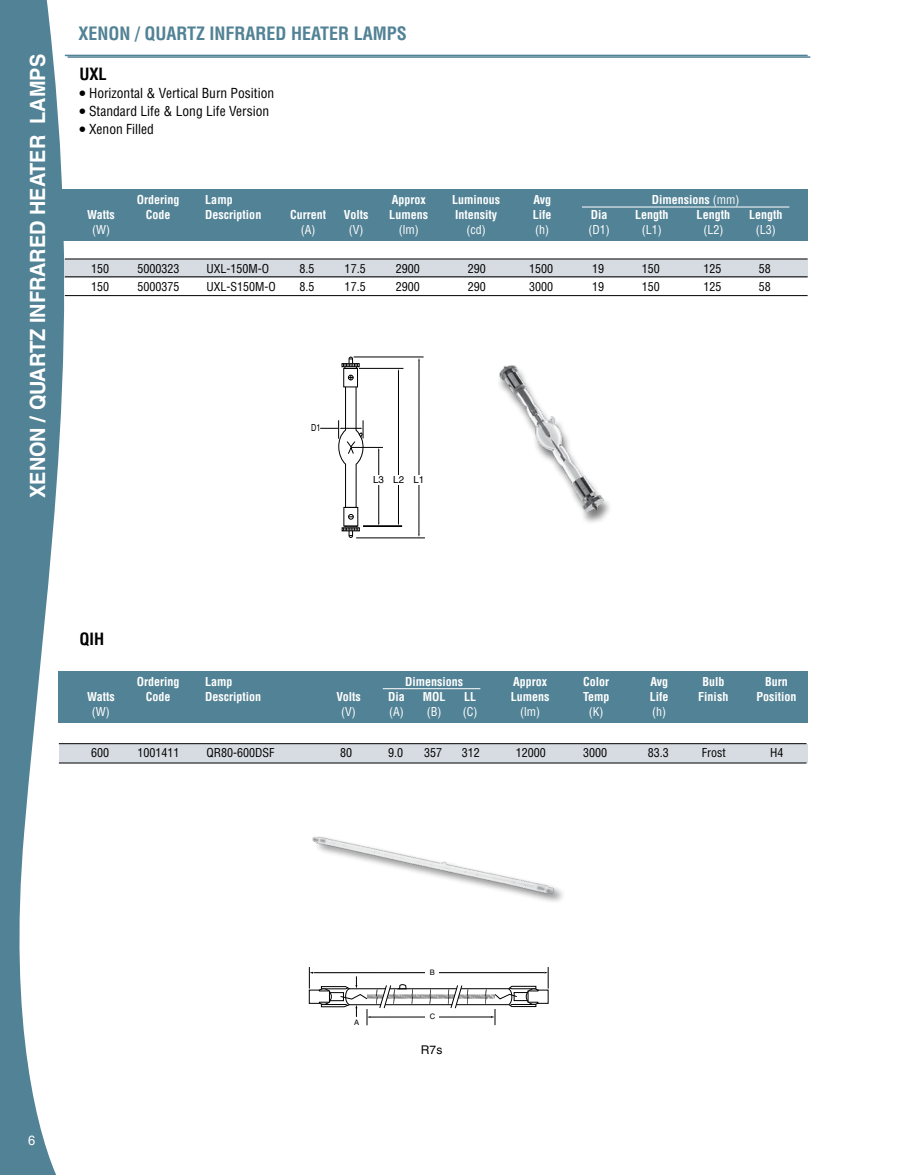
<style>
.page{position:relative;width:905px;height:1175px;background:#fff}
.page>*{position:absolute;margin:0;border:0;box-sizing:border-box;transform-origin:0 0}
.t1{font:700 21px "Helvetica LT Std";color:#fff;scale:.95 1}
.t2{font:700 condensed 18px "Helvetica LT Std";color:#528295}
.t3{font:700 condensed 16.5px "Helvetica LT Std";color:#000}
.t4{font:condensed 13.5px "Helvetica LT Std";color:#000}
.t5{font:13.5px "Helvetica LT Std";color:#fff;scale:.95 1}
.t6{font:700 condensed 12px "Helvetica LT Std";color:#fff}
.t7{font:condensed 12px "Helvetica LT Std";color:#000}
.t8{font:condensed 12px "Helvetica LT Std";color:#fff}
.t9{font:12px "Helvetica LT Std";color:#000}
.t10{font:9.75px "Helvetica LT Std";color:#000}
.t11{font:9.75px "Helvetica LT Std";color:#000;scale:.75 1}
.t12{font:7.5px "Helvetica LT Std";color:#000}
.s1{font-size:18px}
.s2{font-weight:400}
</style>
<div class="page">
<hr style="left:68px;top:56px;width:742px;height:2px;background:#528295">
<svg style="left:0;top:0;width:88px;height:1174px;fill:#528295"></svg>
<hr style="left:65px;top:55px;width:742px;height:1px;background:#528295">
<div style="left:58px;top:189px;width:749px;height:52px;background:#528295"></div>
<div style="left:58px;top:671px;width:749px;height:52px;background:#528295"></div>
<div style="left:65px;top:259px;width:742px;height:19px;background:#d6dce1"></div>
<div style="left:59px;top:744px;width:748px;height:18px;background:#d6dce1"></div>
<hr style="left:65px;top:258px;width:742px;height:1px;background:#000">
<hr style="left:59px;top:743px;width:747px;height:1px;background:#000">
<hr style="left:65px;top:276px;width:742px;height:1px;background:#000">
<hr style="left:65px;top:295px;width:742px;height:1px;background:#000">
<hr style="left:59px;top:762px;width:747px;height:1px;background:#000">
<hr style="left:582px;top:207px;width:207px;height:1px;background:#fff">
<hr style="left:383px;top:688px;width:97px;height:1px;background:#fff">
<img style="left:280px;top:743px;width:310px;height:261px">
<hr style="left:356px;top:537px;width:69px;height:1px;background:#000">
<hr style="left:378px;top:450px;width:1px;height:73px;background:#000">
<hr style="left:398px;top:371px;width:1px;height:152px;background:#000">
<hr style="left:418px;top:360px;width:1px;height:175px;background:#000">
<hr style="left:363px;top:526px;width:39px;height:1px;background:#000">
<div style="left:372px;top:475px;width:14px;height:9px;background:#fff"></div>
<div style="left:394px;top:475px;width:11px;height:9px;background:#fff"></div>
<div style="left:413px;top:475px;width:11px;height:9px;background:#fff"></div>
<svg style="left:348px;top:514px;width:5px;height:5px"></svg>
<div style="left:342px;top:527px;width:17px;height:4px;border:1px solid #000"></div>
<svg style="left:343px;top:526px;width:15px;height:12px"></svg>
<div style="left:343px;top:368px;width:15px;height:19px;border:1px solid #000"></div>
<div style="left:344px;top:365px;width:12px;height:4px;border:1px solid #000"></div>
<div style="left:342px;top:363px;width:17px;height:4px;border:1px solid #000"></div>
<svg style="left:343px;top:356px;width:15px;height:11px"></svg>
<svg style="left:320px;top:375px;width:47px;height:133px"></svg>
<hr style="left:353px;top:357px;width:70px;height:1px;background:#000">
<hr style="left:359px;top:368px;width:44px;height:1px;background:#000">
<hr style="left:351px;top:447px;width:32px;height:1px;background:#000">
<div style="left:495px;top:366px;width:118px;height:159px;background:#000;opacity:.5"></div>
<img style="left:495px;top:365px;width:118px;height:154px">
<svg style="left:309px;top:967px;width:240px;height:58px"></svg>
<div style="left:425px;top:968px;width:13px;height:9px;background:#fff"></div>
<h1 class="t1" style="left:25px;top:498px;width:469px;rotate:-90deg">XENON / QUARTZ INFRARED HEATER LAMPS</h1>
<h2 class="t2" style="left:78px;top:22px;width:330px">XENON / QUARTZ INFRARED HEATER LAMPS</h2>
<h3 class="t3" style="left:79px;top:64px;width:29px">UXL</h3>
<p class="t4" style="left:79px;top:85px;width:196px"><span class="s1">•</span> Horizontal &amp; Vertical Burn Position</p>
<p class="t4" style="left:79px;top:103px;width:191px"><span class="s1">•</span> Standard Life &amp; Long Life Version</p>
<p class="t4" style="left:79px;top:121px;width:76px"><span class="s1">•</span> Xenon Filled</p>
<p class="t6" style="left:137px;top:192px;width:44px">Ordering</p>
<p class="t6" style="left:205px;top:192px;width:29px">Lamp</p>
<p class="t6" style="left:391px;top:192px;width:35px">Approx</p>
<p class="t6" style="left:452px;top:192px;width:49px">Luminous</p>
<p class="t6" style="left:533px;top:192px;width:19px">Avg</p>
<p class="t6" style="left:651px;top:192px;width:89px">Dimensions <span class="s2">(mm)</span></p>
<p class="t6" style="left:87px;top:207px;width:29px">Watts</p>
<p class="t6" style="left:146px;top:207px;width:26px">Code</p>
<p class="t6" style="left:205px;top:207px;width:57px">Description</p>
<p class="t6" style="left:290px;top:207px;width:37px">Current</p>
<p class="t6" style="left:344px;top:207px;width:26px">Volts</p>
<p class="t6" style="left:389px;top:207px;width:40px">Lumens</p>
<p class="t6" style="left:455px;top:207px;width:43px">Intensity</p>
<p class="t6" style="left:533px;top:207px;width:20px">Life</p>
<p class="t6" style="left:591px;top:207px;width:18px">Dia</p>
<p class="t6" style="left:635px;top:207px;width:35px">Length</p>
<p class="t6" style="left:696px;top:207px;width:35px">Length</p>
<p class="t6" style="left:749px;top:207px;width:35px">Length</p>
<p class="t8" style="left:92px;top:222px;width:19px">(W)</p>
<p class="t8" style="left:301px;top:222px;width:16px">(A)</p>
<p class="t8" style="left:349px;top:222px;width:16px">(V)</p>
<p class="t8" style="left:398px;top:222px;width:21px">(lm)</p>
<p class="t8" style="left:466px;top:222px;width:21px">(cd)</p>
<p class="t8" style="left:535px;top:222px;width:15px">(h)</p>
<p class="t8" style="left:588px;top:222px;width:23px">(D1)</p>
<p class="t8" style="left:641px;top:222px;width:21px">(L1)</p>
<p class="t8" style="left:703px;top:222px;width:21px">(L2)</p>
<p class="t8" style="left:755px;top:222px;width:21px">(L3)</p>
<p class="t7" style="left:91px;top:261px;width:19px">150</p>
<p class="t7" style="left:137px;top:261px;width:43px">5000323</p>
<p class="t7" style="left:206px;top:261px;width:64px">UXL-150M-O</p>
<p class="t7" style="left:299px;top:261px;width:16px">8.5</p>
<p class="t7" style="left:344px;top:261px;width:22px">17.5</p>
<p class="t7" style="left:395px;top:261px;width:25px">2900</p>
<p class="t7" style="left:467px;top:261px;width:19px">290</p>
<p class="t7" style="left:529px;top:261px;width:25px">1500</p>
<p class="t7" style="left:592px;top:261px;width:13px">19</p>
<p class="t7" style="left:641px;top:261px;width:19px">150</p>
<p class="t7" style="left:703px;top:261px;width:19px">125</p>
<p class="t7" style="left:758px;top:261px;width:14px">58</p>
<p class="t7" style="left:91px;top:279px;width:19px">150</p>
<p class="t7" style="left:137px;top:279px;width:43px">5000375</p>
<p class="t7" style="left:206px;top:279px;width:71px">UXL-S150M-O</p>
<p class="t7" style="left:299px;top:279px;width:16px">8.5</p>
<p class="t7" style="left:344px;top:279px;width:22px">17.5</p>
<p class="t7" style="left:395px;top:279px;width:25px">2900</p>
<p class="t7" style="left:467px;top:279px;width:19px">290</p>
<p class="t7" style="left:529px;top:279px;width:25px">3000</p>
<p class="t7" style="left:592px;top:279px;width:13px">19</p>
<p class="t7" style="left:641px;top:279px;width:19px">150</p>
<p class="t7" style="left:703px;top:279px;width:19px">125</p>
<p class="t7" style="left:758px;top:279px;width:14px">58</p>
<p class="t11" style="left:311px;top:422px;width:14px">D1</p>
<p class="t10" style="left:373px;top:474px;width:53px">L3 L2 L1</p>
<h3 class="t3" style="left:79px;top:628px;width:26px">QIH</h3>
<p class="t6" style="left:137px;top:674px;width:44px">Ordering</p>
<p class="t6" style="left:205px;top:674px;width:29px">Lamp</p>
<p class="t6" style="left:405px;top:674px;width:59px">Dimensions</p>
<p class="t6" style="left:513px;top:674px;width:35px">Approx</p>
<p class="t6" style="left:583px;top:674px;width:28px">Color</p>
<p class="t6" style="left:650px;top:674px;width:19px">Avg</p>
<p class="t6" style="left:702px;top:674px;width:24px">Bulb</p>
<p class="t6" style="left:765px;top:674px;width:24px">Burn</p>
<p class="t6" style="left:87px;top:689px;width:29px">Watts</p>
<p class="t6" style="left:146px;top:689px;width:26px">Code</p>
<p class="t6" style="left:205px;top:689px;width:57px">Description</p>
<p class="t6" style="left:336px;top:689px;width:26px">Volts</p>
<p class="t6" style="left:388px;top:689px;width:18px">Dia</p>
<p class="t6" style="left:423px;top:689px;width:24px">MOL</p>
<p class="t6" style="left:464px;top:689px;width:13px">LL</p>
<p class="t6" style="left:511px;top:689px;width:40px">Lumens</p>
<p class="t6" style="left:583px;top:689px;width:28px">Temp</p>
<p class="t6" style="left:650px;top:689px;width:20px">Life</p>
<p class="t6" style="left:698px;top:689px;width:31px">Finish</p>
<p class="t6" style="left:756px;top:689px;width:42px">Position</p>
<p class="t8" style="left:92px;top:704px;width:19px">(W)</p>
<p class="t8" style="left:341px;top:704px;width:16px">(V)</p>
<p class="t8" style="left:389px;top:704px;width:54px">(A) (B)</p>
<p class="t8" style="left:463px;top:704px;width:16px">(C)</p>
<p class="t8" style="left:520px;top:704px;width:21px">(lm)</p>
<p class="t8" style="left:589px;top:704px;width:16px">(K)</p>
<p class="t8" style="left:652px;top:704px;width:15px">(h)</p>
<p class="t7" style="left:91px;top:745px;width:19px">600</p>
<p class="t7" style="left:137px;top:745px;width:43px">1001411</p>
<p class="t7" style="left:206px;top:745px;width:69px">QR80-600DSF</p>
<p class="t7" style="left:340px;top:745px;width:13px">80</p>
<p class="t7" style="left:388px;top:745px;width:16px">9.0</p>
<p class="t7" style="left:424px;top:745px;width:19px">357</p>
<p class="t7" style="left:461px;top:745px;width:19px">312</p>
<p class="t7" style="left:515px;top:745px;width:31px">12000</p>
<p class="t7" style="left:583px;top:745px;width:25px">3000</p>
<p class="t7" style="left:647px;top:745px;width:22px">83.3</p>
<p class="t7" style="left:701px;top:745px;width:25px">Frost</p>
<p class="t7" style="left:770px;top:745px;width:15px">H4</p>
<p class="t5" style="left:28px;top:1132px;width:9px">6</p>
<p class="t12" style="left:354px;top:1017px;width:7px">A</p>
<p class="t12" style="left:429px;top:967px;width:7px">B</p>
<p class="t12" style="left:429px;top:1012px;width:7px">C</p>
<p class="t9" style="left:421px;top:1042px;width:23px">R7s</p>
</div>
